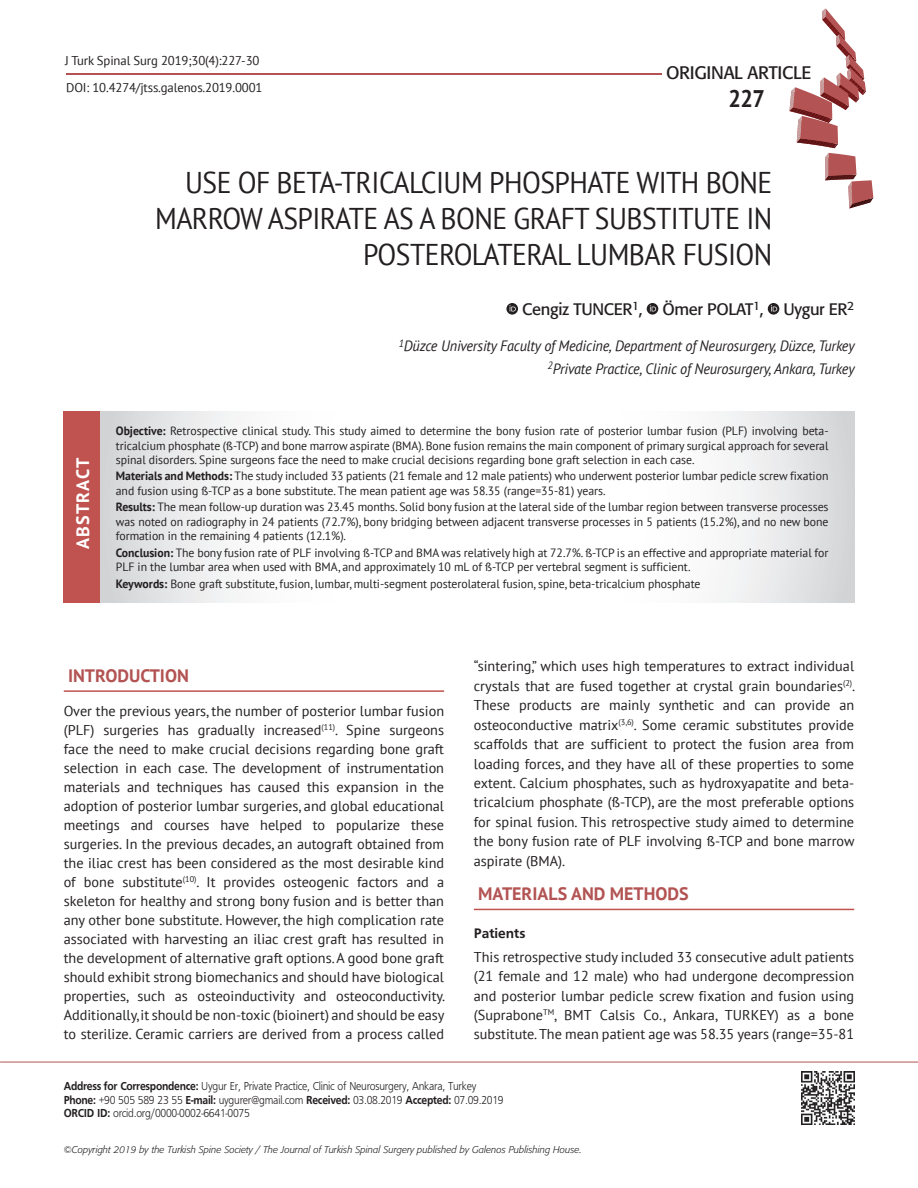
<style>
.page{position:relative;width:918px;height:1188px;background:#fff}
.page>*{position:absolute;margin:0;border:0;box-sizing:border-box;transform-origin:0 0}
.t1{font:30px/36px "PT Sans";letter-spacing:-.02em;color:#231f20;text-align:right;scale:.92 1}
.t2{font:700 24px "PT Sans";color:#231f20;scale:.92 1}
.t3{font:700 18px "PT Sans";color:#b35353}
.t4{font:18px "Formata Tr";letter-spacing:-.015em;color:#231f20}
.t5{font:700 18px "PT Sans";letter-spacing:.05em;color:#fff}
.t6{font:16.5px "Formata Tr";letter-spacing:-.02em;color:#231f20}
.t7{font:italic 15px/22.2px "PT Sans";letter-spacing:-.01em;color:#231f20;text-align:right;scale:.95 1}
.t8{font:14.25px/19px "PT Sans";color:#231f20;text-align:justify}
.t9{font:14.25px "Frugal Bold Tr";color:#231f20}
.t10{font:12.75px "PT Sans";letter-spacing:-.01em;color:#231f20}
.t11{font:12px/14.4px "PT Sans";letter-spacing:-.005em;color:#231f20;text-align:justify}
.t12{font:12px/13.5px "Frugal Normal Tr";letter-spacing:-.025em;color:#231f20;scale:.9 1}
.t13{font:9.75px "Formata Light Ita Tr";color:#231f20}
.s1{font-weight:700}
.s2{font-family:"Frugal Bold Tr"}
</style>
<div class="page">
<hr style="left:66px;top:73px;width:595px;height:1px;background:#b35353">
<svg style="left:790px;top:8px;width:83px;height:200px"></svg>
<hr style="left:0;top:1062px;width:918px;height:1px;background:#b35353">
<img style="left:801px;top:1071px;width:53px;height:53px">
<hr style="left:64px;top:690px;width:380px;height:2px;background:#c0524f">
<hr style="left:474px;top:909px;width:380px;height:1px;background:#c0524f">
<svg style="left:506px;top:303px;width:12px;height:12px"></svg>
<svg style="left:510px;top:305px;width:6px;height:6px"></svg>
<svg style="left:647px;top:303px;width:11px;height:12px"></svg>
<svg style="left:650px;top:305px;width:6px;height:6px"></svg>
<svg style="left:768px;top:303px;width:11px;height:12px"></svg>
<svg style="left:771px;top:305px;width:6px;height:6px"></svg>
<div style="left:64px;top:411px;width:37px;height:192px;background:#c0524f"></div>
<svg style="left:101px;top:411px;width:753px;height:192px"></svg>
<p class="t10" style="left:65px;top:52px;width:196px">J Turk Spinal Surg 2019;30(4):227-30</p>
<p class="t10" style="left:66px;top:79px;width:198px">DOI: 10.4274/jtss.galenos.2019.0001</p>
<p class="t4" style="left:666px;top:62px;width:147px">ORIGINAL ARTICLE</p>
<h2 class="t2" style="left:728px;top:83px;width:41px">227</h2>
<h1 class="t1" style="left:155px;top:164px;width:673px">USE OF BETA-TRICALCIUM PHOSPHATE WITH BONE<br>MARROW ASPIRATE AS A BONE GRAFT SUBSTITUTE IN<br>POSTEROLATERAL LUMBAR FUSION</h1>
<p class="t5" style="left:71px;top:549px;width:92px;rotate:-90deg">ABSTRACT</p>
<p class="t6" style="left:522px;top:299px;width:334px">Cengiz TUNCER<sup>1</sup>, Ömer POLAT<sup>1</sup>, Uygur ER<sup>2</sup></p>
<p class="t7" style="left:399px;top:335px;width:481px"><sup>1</sup>Düzce University Faculty of Medicine, Department of Neurosurgery, Düzce, Turkey<br><sup>2</sup>Private Practice, Clinic of Neurosurgery, Ankara, Turkey</p>
<p class="t11" style="left:116px;top:423px;width:714px"><span class="s1">Objective:</span> Retrospective clinical study. This study aimed to determine the bony fusion rate of posterior lumbar fusion (PLF) involving beta&shy;tricalcium phosphate (ß-TCP) and bone marrow aspirate (BMA). Bone fusion remains the main component of primary surgical approach for several spinal disorders. Spine surgeons face the need to make crucial decisions regarding bone graft selection in each case.</p>
<p class="t11" style="left:116px;top:469px;width:714px"><span class="s1">Materials and Methods:</span> The study included 33 patients (21 female and 12 male patients) who underwent posterior lumbar pedicle screw fixation and fusion using ß-TCP as a bone substitute. The mean patient age was 58.35 (range=35-81) years.</p>
<p class="t11" style="left:116px;top:500px;width:714px"><span class="s1">Results:</span> The mean follow-up duration was 23.45 months. Solid bony fusion at the lateral side of the lumbar region between transverse processes was noted on radiography in 24 patients (72.7%), bony bridging between adjacent transverse processes in 5 patients (15.2%), and no new bone formation in the remaining 4 patients (12.1%).</p>
<p class="t11" style="left:116px;top:545px;width:714px"><span class="s1">Conclusion:</span> The bony fusion rate of PLF involving ß-TCP and BMA was relatively high at 72.7%. ß-TCP is an effective and appropriate material for<br>PLF in the lumbar area when used with BMA, and approximately 10 mL of ß-TCP per vertebral segment is sufficient.</p>
<p class="t11" style="left:116px;top:576px;width:586px"><span class="s1">Keywords:</span> Bone graft substitute, fusion, lumbar, multi-segment posterolateral fusion, spine, beta-tricalcium phosphate</p>
<p class="t8" style="left:474px;top:656px;width:383px;line-height:19.5px">“sintering,” which uses high temperatures to extract individual crystals that are fused together at crystal grain boundaries<sup>(2)</sup>.<br>These products are mainly synthetic and can provide an osteoconductive matrix<sup>(3,6)</sup>. Some ceramic substitutes provide scaffolds that are sufficient to protect the fusion area from loading forces, and they have all of these properties to some extent. Calcium phosphates, such as hydroxyapatite and beta&shy;tricalcium phosphate (ß-TCP), are the most preferable options for spinal fusion. This retrospective study aimed to determine the bony fusion rate of PLF involving ß-TCP and bone marrow aspirate (BMA).</p>
<p class="t3" style="left:478px;top:882px;width:212px">MATERIALS AND METHODS</p>
<p class="t9" style="left:474px;top:925px;width:53px">Patients</p>
<p class="t8" style="left:474px;top:947px;width:382px;line-height:19.5px">This retrospective study included 33 consecutive adult patients (21 female and 12 male) who had undergone decompression and posterior lumbar pedicle screw fixation and fusion using (Suprabone<sup>TM</sup>, BMT Calsis Co., Ankara, TURKEY) as a bone substitute. The mean patient age was 58.35 years (range=35-81</p>
<p class="t12" style="left:64px;top:1080px;width:490px"><span class="s2">Address for Correspondence:</span> Uygur Er, Private Practice, Clinic of Neurosurgery, Ankara, Turkey<br><span class="s2">Phone:</span> +90 505 589 23 55 <span class="s2">E-mail:</span> uygurer@gmail.com <span class="s2">Received:</span> 03.08.2019 <span class="s2">Accepted:</span> 07.09.2019<br><span class="s2">ORCID ID:</span> orcid.org/0000-0002-6641-0075</p>
<p class="t3" style="left:68px;top:664px;width:122px">INTRODUCTION</p>
<p class="t8" style="left:64px;top:701px;width:383px">Over the previous years, the number of posterior lumbar fusion (PLF) surgeries has gradually increased<sup>(11)</sup>. Spine surgeons face the need to make crucial decisions regarding bone graft selection in each case. The development of instrumentation materials and techniques has caused this expansion in the adoption of posterior lumbar surgeries, and global educational meetings and courses have helped to popularize these surgeries. In the previous decades, an autograft obtained from the iliac crest has been considered as the most desirable kind of bone substitute<sup>(10)</sup>. It provides osteogenic factors and a skeleton for healthy and strong bony fusion and is better than any other bone substitute. However, the high complication rate associated with harvesting an iliac crest graft has resulted in the development of alternative graft options. A good bone graft should exhibit strong biomechanics and should have biological properties, such as osteoinductivity and osteoconductivity.<br>Additionally, it should be non-toxic (bioinert) and should be easy to sterilize. Ceramic carriers are derived from a process called</p>
<p class="t13" style="left:64px;top:1144px;width:519px">©Copyright 2019 by the Turkish Spine Society / The Journal of Turkish Spinal Surgery published by Galenos Publishing House.</p>
</div>
